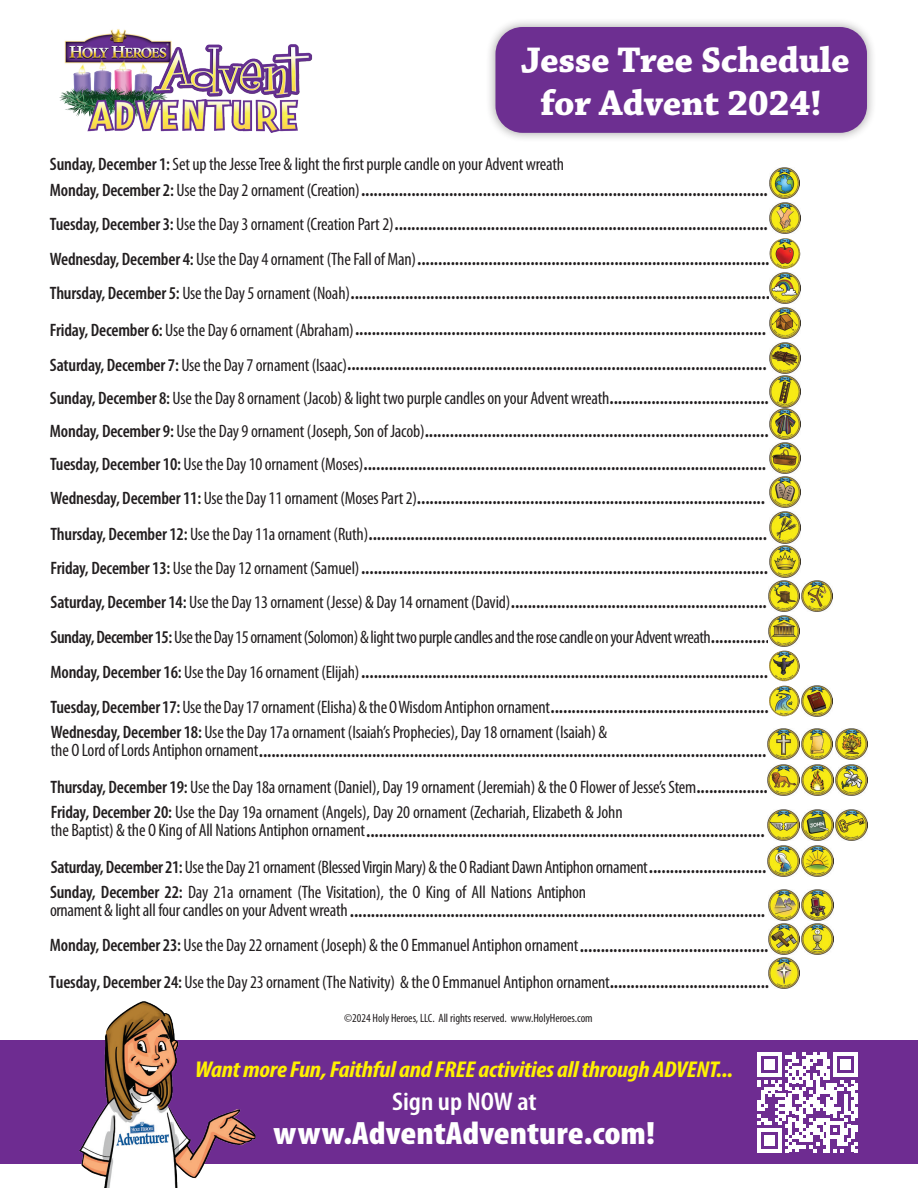
<style>
.page{position:relative;width:918px;height:1188px;background:#fff}
.page>*{position:absolute;margin:0;border:0;box-sizing:border-box;transform-origin:0 0}
.t1{font:700 37.5px/43.5px "Chaparral Pro";letter-spacing:-.01em;color:#fff;text-align:center}
.t2{font:900 condensed 32.4px "Myriad Pro";color:#fff;scale:1.11 1}
.t3{font:600 condensed 25.65px "Myriad Pro";color:#fff;scale:1.11 1}
.t4{font:italic 700 condensed 22.95px "Myriad Pro";letter-spacing:-.01em;color:#fff101;scale:1.11 1}
.t5{font:700 condensed 18px/18.6px "Myriad Pro";color:#231f20}
.t6{font:condensed 18px/18.8px "Myriad Pro";letter-spacing:-.01em;color:#231f20}
.t7{font:condensed 12px "Myriad Pro";color:#231f20}
.s1{font-weight:600}
.s2{font-weight:400}
.s3{font-weight:700}
</style>
<div class="page">
<div style="left:486px;top:17px;width:391px;height:125px;background:#231f20;opacity:.4"></div>
<div style="left:495px;top:27px;width:372px;height:106px;background:#6d2f91;border-radius:27px"></div>
<div style="left:0;top:1041px;width:918px;height:123px;background:#6e2c91"></div>
<img style="left:79px;top:1001px;width:178px;height:187px">
<img style="left:59px;top:29px;width:254px;height:104px">
<img style="left:769px;top:168px;width:31px;height:30px">
<img style="left:769px;top:202px;width:31px;height:32px">
<img style="left:769px;top:238px;width:31px;height:31px">
<img style="left:770px;top:273px;width:31px;height:31px">
<img style="left:769px;top:308px;width:31px;height:31px">
<img style="left:769px;top:343px;width:31px;height:31px">
<img style="left:769px;top:376px;width:31px;height:31px">
<img style="left:769px;top:409px;width:31px;height:31px">
<img style="left:769px;top:443px;width:32px;height:31px">
<img style="left:769px;top:476px;width:32px;height:32px">
<img style="left:769px;top:512px;width:31px;height:31px">
<img style="left:769px;top:546px;width:31px;height:31px">
<img style="left:769px;top:580px;width:64px;height:31px">
<img style="left:769px;top:615px;width:31px;height:31px">
<img style="left:769px;top:685px;width:64px;height:32px">
<img style="left:836px;top:729px;width:31px;height:31px">
<img style="left:769px;top:651px;width:31px;height:30px">
<img style="left:768px;top:729px;width:31px;height:31px">
<img style="left:801px;top:729px;width:32px;height:31px">
<img style="left:836px;top:764px;width:31px;height:32px">
<img style="left:768px;top:764px;width:31px;height:32px">
<img style="left:802px;top:764px;width:31px;height:32px">
<img style="left:836px;top:809px;width:31px;height:32px">
<img style="left:768px;top:809px;width:31px;height:32px">
<img style="left:802px;top:809px;width:31px;height:32px">
<img style="left:802px;top:845px;width:31px;height:32px">
<img style="left:768px;top:845px;width:31px;height:32px">
<img style="left:768px;top:890px;width:32px;height:31px">
<img style="left:802px;top:890px;width:31px;height:31px">
<img style="left:768px;top:923px;width:32px;height:32px">
<img style="left:802px;top:923px;width:31px;height:32px">
<img style="left:769px;top:958px;width:31px;height:31px">
<svg style="left:758px;top:1052px;width:100px;height:100px"></svg>
<p class="t1" style="left:521px;top:40px;width:330px">Jesse Tree Schedule for Advent 2024!</p>
<p class="t6" style="left:50px;top:155px;width:516px"><span class="s1">Sunday, December 1:</span> Set up the Jesse Tree &amp; light the first purple candle on your Advent wreath</p>
<p class="t5" style="left:50px;top:180px;width:719px"><span class="s1">Monday, December 2:</span> <span class="s2">Use the Day 2 ornament (Creation)</span>.................................................................................................</p>
<p class="t5" style="left:50px;top:215px;width:719px"><span class="s1">Tuesday, December 3:</span> <span class="s2">Use the Day 3 ornament (Creation Part 2)</span>.........................................................................................</p>
<p class="t5" style="left:50px;top:250px;width:721px"><span class="s1">Wednesday, December 4:</span> <span class="s2">Use the Day 4 ornament (The Fall of Man)</span>....................................................................................</p>
<p class="t5" style="left:50px;top:284px;width:721px"><span class="s1">Thursday, December 5:</span> <span class="s2">Use the Day 5 ornament (Noah)</span>....................................................................................................</p>
<p class="t5" style="left:50px;top:320px;width:718px"><span class="s1">Friday, December 6:</span> <span class="s2">Use the Day 6 ornament (Abraham)</span>..................................................................................................</p>
<p class="t5" style="left:50px;top:355px;width:718px"><span class="s1">Saturday, December 7:</span> <span class="s2">Use the Day 7 ornament (Isaac)</span>....................................................................................................</p>
<p class="t6" style="left:50px;top:388px;width:720px"><span class="s1">Sunday, December 8:</span> Use the Day 8 ornament (Jacob) &amp; light two purple candles on your Advent wreath<span class="s3">......................................</span></p>
<p class="t5" style="left:50px;top:421px;width:720px"><span class="s1">Monday, December 9:</span> <span class="s2">Use the Day 9 ornament (Joseph, Son of Jacob)</span>..................................................................................</p>
<p class="t5" style="left:50px;top:455px;width:718px"><span class="s1">Tuesday, December 10:</span> <span class="s2">Use the Day 10 ornament (Moses)</span>................................................................................................</p>
<p class="t5" style="left:50px;top:489px;width:716px"><span class="s1">Wednesday, December 11:</span> <span class="s2">Use the Day 11 ornament (Moses Part 2)</span>...................................................................................</p>
<p class="t5" style="left:50px;top:524px;width:718px"><span class="s1">Thursday, December 12:</span> <span class="s2">Use the Day 11a ornament (Ruth)</span>...............................................................................................</p>
<p class="t5" style="left:50px;top:558px;width:719px"><span class="s1">Friday, December 13:</span> <span class="s2">Use the Day 12 ornament (Samuel)</span>.................................................................................................</p>
<p class="t5" style="left:50px;top:593px;width:718px"><span class="s1">Saturday, December 14:</span> <span class="s2">Use the Day 13 ornament (Jesse) &amp; Day 14 ornament (David)</span>.............................................................</p>
<p class="t6" style="left:51px;top:627px;width:721px"><span class="s1">Sunday, December 15:</span> Use the Day 15 ornament (Solomon) &amp; light two purple candles and the rose candle on your Advent wreath<span class="s3">..............</span></p>
<p class="t5" style="left:51px;top:663px;width:719px"><span class="s1">Monday, December 16:</span> <span class="s2">Use the Day 16 ornament (Elijah)</span>.................................................................................................</p>
<p class="t6" style="left:51px;top:698px;width:720px"><span class="s1">Tuesday, December 17:</span> Use the Day 17 ornament (Elisha) &amp; the O Wisdom Antiphon ornament<span class="s3">....................................................</span></p>
<p class="t5" style="left:51px;top:723px;width:717px"><span class="s1">Wednesday, December 18:</span> <span class="s2">Use the Day 17a ornament (Isaiah’s Prophecies), Day 18 ornament (Isaiah) &amp;<br>the O Lord of Lords Antiphon ornament</span>.........................................................................................................................</p>
<p class="t6" style="left:51px;top:777px;width:719px"><span class="s1">Thursday, December 19:</span> Use the Day 18a ornament (Daniel), Day 19 ornament (Jeremiah) &amp; the O Flower of Jesse’s Stem<span class="s3">.................</span></p>
<p class="t6" style="left:51px;top:802px;width:715px"><span class="s1">Friday, December 20:</span> Use the Day 19a ornament (Angels), Day 20 ornament (Zechariah, Elizabeth &amp; John<br>the Baptist) &amp; the O King of All Nations Antiphon ornament<span class="s3">...............................................................................................</span></p>
<p class="t6" style="left:51px;top:857px;width:717px"><span class="s1">Saturday, December 21:</span> Use the Day 21 ornament (Blessed Virgin Mary) &amp; the O Radiant Dawn Antiphon ornament<span class="s3">............................</span></p>
<p class="t6" style="left:50px;top:883px;width:717px"><span class="s1">Sunday, December 22:</span> Day 21a ornament (The Visitation), the O King of All Nations Antiphon<br>ornament &amp; light all four candles on your Advent wreath<span class="s3">...................................................................................................</span></p>
<p class="t6" style="left:50px;top:935px;width:720px"><span class="s1">Monday, December 23:</span> Use the Day 22 ornament (Joseph) &amp; the O Emmanuel Antiphon ornament<span class="s3">.............................................</span></p>
<p class="t6" style="left:49px;top:973px;width:721px"><span class="s1">Tuesday, December 24:</span> Use the Day 23 ornament (The Nativity) &amp; the O Emmanuel Antiphon ornament<span class="s3">......................................</span></p>
<p class="t7" style="left:344px;top:1011px;width:250px">©2024 Holy Heroes, LLC. All rights reserved. www.HolyHeroes.com</p>
<p class="t4" style="left:195px;top:1055px;width:486px">Want more Fun, Faithful and FREE activities all through ADVENT...</p>
<p class="t3" style="left:392px;top:1086px;width:132px">Sign up NOW at</p>
<p class="t2" style="left:274px;top:1113px;width:345px">www.AdventAdventure.com!</p>
</div>
